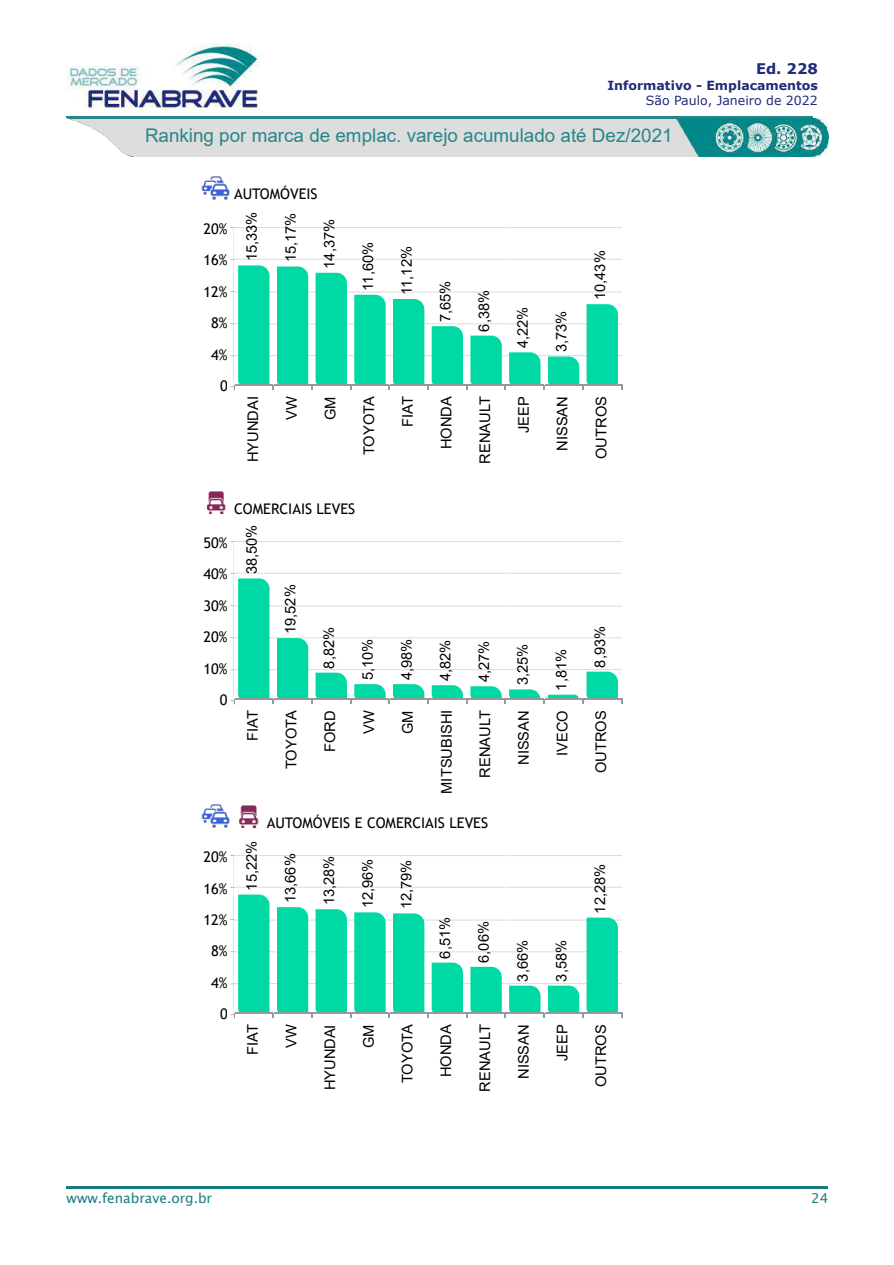
<style>
.page{position:relative;width:894px;height:1265px;background:#fff}
.page>*{position:absolute;margin:0;border:0;box-sizing:border-box;transform-origin:0 0}
.t1{font:18.9px "Arial";color:#278788}
.t2{font:14.7px "Arial";color:#000}
.t3{font:14.7px/31.3px "Trebuchet MS";color:#000;text-align:right}
.t4{font:700 14.7px "Verdana";color:#202c78}
.t5{font:13.65px "Lucida Sans Unicode";color:#187d81}
.t6{font:700 12.6px "Verdana";color:#202c78}
.t7{font:12.6px "Verdana";color:#202c78}
</style>
<div class="page">
<img style="left:67px;top:44px;width:193px;height:67px">
<img style="left:201px;top:176px;width:29px;height:23px">
<img style="left:230px;top:228px;width:5px;height:162px">
<hr style="left:235px;top:385px;width:39px;height:1px;background:#999">
<svg style="left:238px;top:265px;width:384px;height:125px"></svg>
<img style="left:206px;top:491px;width:20px;height:22px">
<img style="left:230px;top:542px;width:5px;height:162px">
<hr style="left:235px;top:698px;width:39px;height:1px;background:#999">
<svg style="left:238px;top:578px;width:384px;height:126px"></svg>
<img style="left:201px;top:804px;width:29px;height:23px">
<img style="left:239px;top:805px;width:20px;height:22px">
<img style="left:230px;top:855px;width:5px;height:163px">
<hr style="left:235px;top:1012px;width:39px;height:1px;background:#999">
<svg style="left:238px;top:894px;width:384px;height:124px"></svg>
<hr style="left:67px;top:117px;width:745px;height:2px;background:#278788">
<div style="left:67px;top:119px;width:761px;height:37px;background:#ddd"></div>
<img style="left:67px;top:119px;width:64px;height:37px">
<img style="left:676px;top:119px;width:152px;height:37px">
<hr style="left:67px;top:1186px;width:761px;height:2px;background:#187d81">
<p class="t4" style="left:756px;top:58px;width:63px">Ed. 228</p>
<p class="t6" style="left:607px;top:76px;width:212px">Informativo - Emplacamentos</p>
<p class="t7" style="left:646px;top:92px;width:173px">São Paulo, Janeiro de 2022</p>
<p class="t1" style="left:145px;top:122px;width:529px">Ranking por marca de emplac. varejo acumulado até Dez/2021</p>
<p class="t3" style="left:234px;top:178px;width:85px">AUTOMÓVEIS</p>
<p class="t3" style="left:203px;top:213px;width:26px">20%<br>16%<br>12%<br>8%<br>4%<br>0</p>
<p class="t2" style="left:242px;top:261px;width:51px;rotate:-90deg">15,33%</p>
<p class="t2" style="left:243px;top:462px;width:67px;rotate:-90deg">HYUNDAI</p>
<p class="t2" style="left:280px;top:262px;width:51px;rotate:-90deg">15,17%</p>
<p class="t2" style="left:281px;top:420px;width:25px;rotate:-90deg">VW</p>
<p class="t2" style="left:319px;top:269px;width:51px;rotate:-90deg">14,37%</p>
<p class="t2" style="left:320px;top:420px;width:25px;rotate:-90deg">GM</p>
<p class="t2" style="left:358px;top:291px;width:50px;rotate:-90deg">11,60%</p>
<p class="t2" style="left:359px;top:455px;width:60px;rotate:-90deg">TOYOTA</p>
<p class="t3" style="left:234px;top:492px;width:123px">COMERCIAIS LEVES</p>
<p class="t3" style="left:203px;top:527px;width:26px">50%<br>40%<br>30%<br>20%<br>10%<br>0</p>
<p class="t2" style="left:242px;top:574px;width:51px;rotate:-90deg">38,50%</p>
<p class="t2" style="left:243px;top:741px;width:32px;rotate:-90deg">FIAT</p>
<p class="t2" style="left:280px;top:634px;width:51px;rotate:-90deg">19,52%</p>
<p class="t2" style="left:281px;top:769px;width:60px;rotate:-90deg">TOYOTA</p>
<p class="t2" style="left:319px;top:668px;width:43px;rotate:-90deg">8,82%</p>
<p class="t2" style="left:320px;top:751px;width:43px;rotate:-90deg">FORD</p>
<p class="t2" style="left:358px;top:680px;width:43px;rotate:-90deg">5,10%</p>
<p class="t2" style="left:359px;top:734px;width:25px;rotate:-90deg">VW</p>
<p class="t2" style="left:396px;top:295px;width:50px;rotate:-90deg">11,12%</p>
<p class="t2" style="left:397px;top:427px;width:32px;rotate:-90deg">FIAT</p>
<p class="t2" style="left:396px;top:680px;width:43px;rotate:-90deg">4,98%</p>
<p class="t2" style="left:397px;top:734px;width:25px;rotate:-90deg">GM</p>
<p class="t2" style="left:435px;top:322px;width:43px;rotate:-90deg">7,65%</p>
<p class="t2" style="left:436px;top:449px;width:54px;rotate:-90deg">HONDA</p>
<p class="t2" style="left:435px;top:681px;width:43px;rotate:-90deg">4,82%</p>
<p class="t2" style="left:437px;top:793px;width:85px;rotate:-90deg">MITSUBISHI</p>
<p class="t2" style="left:474px;top:331px;width:43px;rotate:-90deg">6,38%</p>
<p class="t2" style="left:475px;top:463px;width:69px;rotate:-90deg">RENAULT</p>
<p class="t2" style="left:474px;top:682px;width:43px;rotate:-90deg">4,27%</p>
<p class="t2" style="left:475px;top:777px;width:69px;rotate:-90deg">RENAULT</p>
<p class="t3" style="left:203px;top:841px;width:26px">20%<br>16%<br>12%<br>8%<br>4%<br>0</p>
<p class="t2" style="left:241px;top:890px;width:51px;rotate:-90deg">15,22%</p>
<p class="t3" style="left:267px;top:806px;width:223px">AUTOMÓVEIS E COMERCIAIS LEVES</p>
<p class="t2" style="left:280px;top:903px;width:51px;rotate:-90deg">13,66%</p>
<p class="t2" style="left:319px;top:905px;width:51px;rotate:-90deg">13,28%</p>
<p class="t2" style="left:358px;top:908px;width:51px;rotate:-90deg">12,96%</p>
<p class="t2" style="left:396px;top:909px;width:51px;rotate:-90deg">12,79%</p>
<p class="t2" style="left:435px;top:958px;width:43px;rotate:-90deg">6,51%</p>
<p class="t2" style="left:474px;top:962px;width:43px;rotate:-90deg">6,06%</p>
<p class="t2" style="left:242px;top:1055px;width:32px;rotate:-90deg">FIAT</p>
<p class="t2" style="left:281px;top:1047px;width:25px;rotate:-90deg">VW</p>
<p class="t2" style="left:320px;top:1090px;width:67px;rotate:-90deg">HYUNDAI</p>
<p class="t2" style="left:359px;top:1047px;width:25px;rotate:-90deg">GM</p>
<p class="t2" style="left:397px;top:1083px;width:60px;rotate:-90deg">TOYOTA</p>
<p class="t2" style="left:436px;top:1077px;width:54px;rotate:-90deg">HONDA</p>
<p class="t2" style="left:475px;top:1091px;width:69px;rotate:-90deg">RENAULT</p>
<p class="t2" style="left:513px;top:348px;width:43px;rotate:-90deg">4,22%</p>
<p class="t2" style="left:514px;top:433px;width:38px;rotate:-90deg">JEEP</p>
<p class="t2" style="left:551px;top:352px;width:43px;rotate:-90deg">3,73%</p>
<p class="t2" style="left:552px;top:451px;width:56px;rotate:-90deg">NISSAN</p>
<p class="t2" style="left:590px;top:300px;width:51px;rotate:-90deg">10,43%</p>
<p class="t2" style="left:591px;top:459px;width:64px;rotate:-90deg">OUTROS</p>
<p class="t2" style="left:512px;top:685px;width:43px;rotate:-90deg">3,25%</p>
<p class="t2" style="left:513px;top:765px;width:56px;rotate:-90deg">NISSAN</p>
<p class="t2" style="left:551px;top:690px;width:43px;rotate:-90deg">1,81%</p>
<p class="t2" style="left:552px;top:756px;width:47px;rotate:-90deg">IVECO</p>
<p class="t2" style="left:590px;top:667px;width:43px;rotate:-90deg">8,93%</p>
<p class="t2" style="left:591px;top:773px;width:64px;rotate:-90deg">OUTROS</p>
<p class="t2" style="left:512px;top:981px;width:43px;rotate:-90deg">3,66%</p>
<p class="t2" style="left:513px;top:1078px;width:56px;rotate:-90deg">NISSAN</p>
<p class="t2" style="left:551px;top:981px;width:43px;rotate:-90deg">3,58%</p>
<p class="t2" style="left:552px;top:1061px;width:38px;rotate:-90deg">JEEP</p>
<p class="t2" style="left:590px;top:913px;width:51px;rotate:-90deg">12,28%</p>
<p class="t2" style="left:591px;top:1087px;width:64px;rotate:-90deg">OUTROS</p>
<p class="t5" style="left:67px;top:1187px;width:147px">www.fenabrave.org.br</p>
<p class="t5" style="left:811px;top:1187px;width:19px">24</p>
</div>
